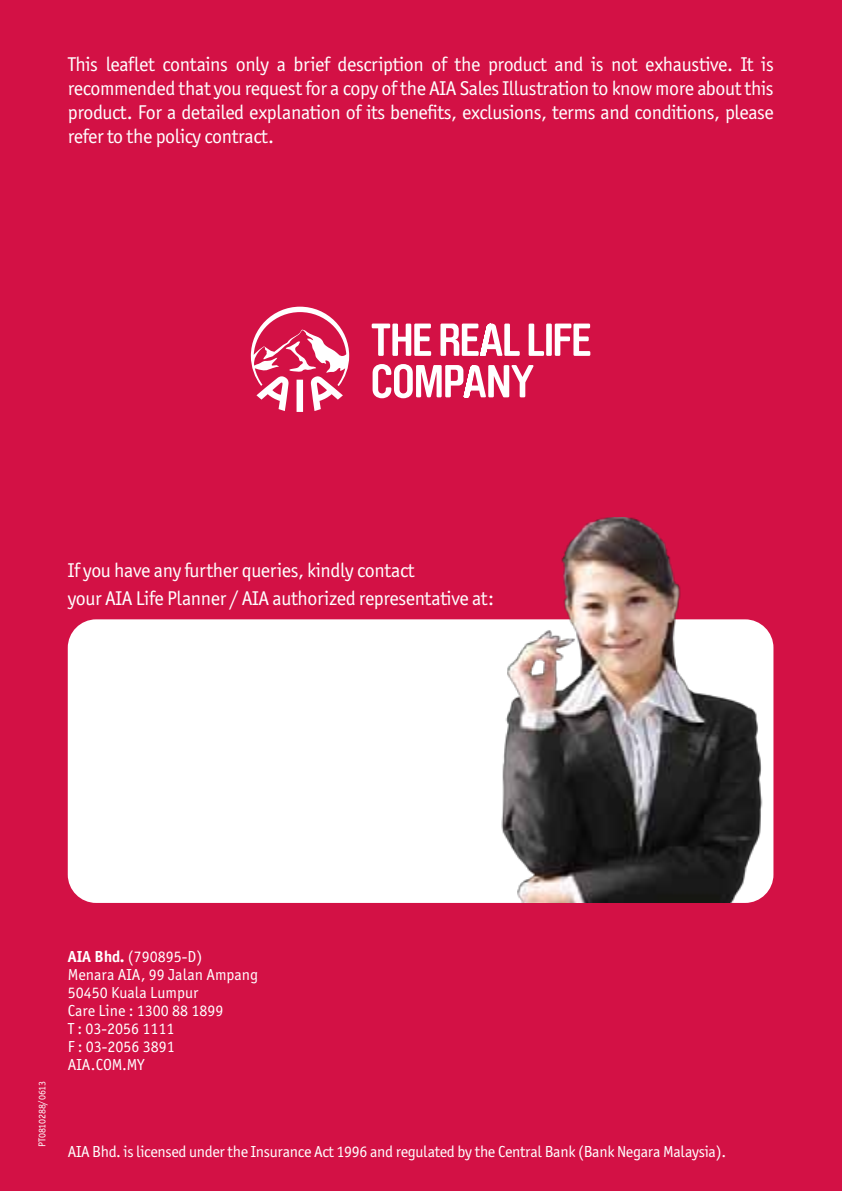
<style>
.page{position:relative;width:842px;height:1191px;background:#d31145}
.page>*{position:absolute;margin:0;border:0;box-sizing:border-box;transform-origin:0 0}
.t1{font:20px/24px "Officina Sans ITC Pro";letter-spacing:-.02em;color:#fff}
.t2{font:16px/18px "Officina Sans ITC Pro";letter-spacing:-.005em;color:#fff}
.t3{font:10px "Officina Sans ITC Pro";letter-spacing:-.02em;color:#fff}
.s1{font-weight:700}
</style>
<div class="page">
<div style="left:68px;top:619px;width:705px;height:284px;background:#fff;border-radius:28px"></div>
<img style="left:464px;top:517px;width:309px;height:386px">
<svg style="left:372px;top:323px;width:218px;height:33px"></svg>
<svg style="left:373px;top:364px;width:160px;height:34px"></svg>
<svg style="left:251px;top:307px;width:98px;height:105px"></svg>
<p class="t1" style="left:68px;top:52px;width:708px;text-align:justify">This leaflet contains only a brief description of the product and is not exhaustive. It is recommended that you request for a copy of the AIA Sales Illustration to know more about this product. For a detailed explanation of its benefits, exclusions, terms and conditions, please refer to the policy contract.</p>
<p class="t1" style="left:68px;top:556px;width:428px;line-height:28px">If you have any further queries, kindly contact<br>your AIA Life Planner / AIA authorized representative at:</p>
<p class="t3" style="left:36px;top:1146px;width:67px;rotate:-90deg">PT0810288/0613</p>
<p class="t2" style="left:68px;top:947px;width:192px"><span class="s1">AIA Bhd.</span> (790895-D)<br>Menara AIA, 99 Jalan Ampang<br>50450 Kuala Lumpur<br>Care Line : 1300 88 1899<br>T : 03-2056 1111<br>F : 03-2056 3891<br>AIA.COM.MY</p>
<p class="t2" style="left:68px;top:1142px;width:660px">AIA Bhd. is licensed under the Insurance Act 1996 and regulated by the Central Bank (Bank Negara Malaysia).</p>
</div>
